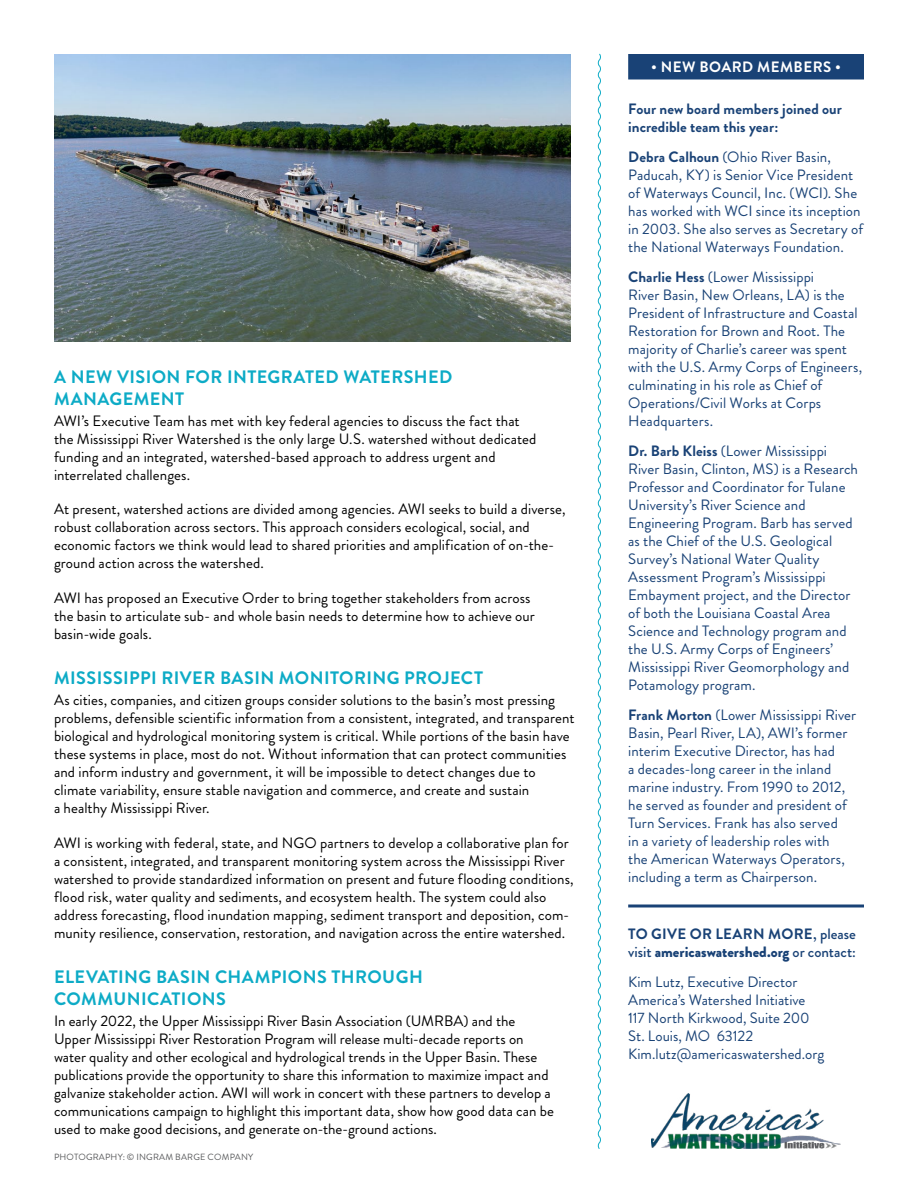
<style>
.page{position:relative;width:918px;height:1188px;background:#fff}
.page>*{position:absolute;margin:0;border:0;box-sizing:border-box;transform-origin:0 0}
.t1{font:700 18px/21.6px "Brandon Grotesque";letter-spacing:.025em;color:#0dabc6}
.t2{font:15px/18px "Brandon Grotesque";letter-spacing:.005em;color:#000}
.t3{font:15px/18px "Brandon Grotesque";letter-spacing:.005em;color:#194276}
.t4{font:500 15px/18px "Brandon Grotesque";color:#194276}
.t5{font:700 15px/18px "Brandon Grotesque";letter-spacing:.005em;color:#194276}
.t6{font:700 15px "Brandon Grotesque";letter-spacing:.03em;color:#fff}
.t7{font:9px "Brandon Grotesque";letter-spacing:.02em;color:#58595b}
.s1{font-weight:700}
.s2{font-weight:900}
</style>
<div class="page">
<img style="left:54px;top:54px;width:517px;height:288px">
<svg style="left:597px;top:53px;width:4px;height:1096px"></svg>
<div style="left:628px;top:54px;width:236px;height:26px;background:#194276"></div>
<svg style="left:628px;top:904px;width:236px;height:4px"></svg>
<img style="left:651px;top:1094px;width:190px;height:55px">
<p class="t1" style="left:54px;top:366px;width:400px">A NEW VISION FOR INTEGRATED WATERSHED<br>MANAGEMENT</p>
<p class="t2" style="left:54px;top:412px;width:484px">AWI’s Executive Team has met with key federal agencies to discuss the fact that the Mississippi River Watershed is the only large U.S. watershed without dedicated funding and an integrated, watershed-based approach to address urgent and interrelated challenges.</p>
<p class="t2" style="left:54px;top:500px;width:513px">At present, watershed actions are divided among agencies. AWI seeks to build a diverse, robust collaboration across sectors. This approach considers ecological, social, and economic factors we think would lead to shared priorities and amplification of on-the&shy;ground action across the watershed.</p>
<p class="t2" style="left:54px;top:589px;width:482px">AWI has proposed an Executive Order to bring together stakeholders from across the basin to articulate sub- and whole basin needs to determine how to achieve our basin-wide goals.</p>
<p class="t1" style="left:54px;top:668px;width:431px">MISSISSIPPI RIVER BASIN MONITORING PROJECT</p>
<p class="t2" style="left:54px;top:691px;width:522px">As cities, companies, and citizen groups consider solutions to the basin’s most pressing problems, defensible scientific information from a consistent, integrated, and transparent biological and hydrological monitoring system is critical. While portions of the basin have these systems in place, most do not. Without information that can protect communities and inform industry and government, it will be impossible to detect changes due to climate variability, ensure stable navigation and commerce, and create and sustain<br>a healthy Mississippi River.</p>
<p class="t2" style="left:54px;top:834px;width:521px">AWI is working with federal, state, and NGO partners to develop a collaborative plan for a consistent, integrated, and transparent monitoring system across the Mississippi River watershed to provide standardized information on present and future flooding conditions, flood risk, water quality and sediments, and ecosystem health. The system could also address forecasting, flood inundation mapping, sediment transport and deposition, com&shy;munity resilience, conservation, restoration, and navigation across the entire watershed.</p>
<p class="t1" style="left:54px;top:967px;width:370px">ELEVATING BASIN CHAMPIONS THROUGH<br>COMMUNICATIONS</p>
<p class="t2" style="left:54px;top:1012px;width:502px">In early 2022, the Upper Mississippi River Basin Association (UMRBA) and the Upper Mississippi River Restoration Program will release multi-decade reports on water quality and other ecological and hydrological trends in the Upper Basin. These publications provide the opportunity to share this information to maximize impact and galvanize stakeholder action. AWI will work in concert with these partners to develop a communications campaign to highlight this important data, show how good data can be used to make good decisions, and generate on-the-ground actions.</p>
<p class="t7" style="left:54px;top:1151px;width:201px">PHOTOGRAPHY: © INGRAM BARGE COMPANY</p>
<p class="t6" style="left:651px;top:56px;width:191px">• NEW BOARD MEMBERS •</p>
<p class="t5" style="left:628px;top:100px;width:215px">Four new board members joined our incredible team this year:</p>
<p class="t3" style="left:628px;top:148px;width:236px"><span class="s1">Debra Calhoun</span> (Ohio River Basin, Paducah, KY) is Senior Vice President of Waterways Council, Inc. (WCI). She has worked with WCI since its inception in 2003. She also serves as Secretary of the National Waterways Foundation.</p>
<p class="t3" style="left:628px;top:268px;width:236px"><span class="s1">Charlie Hess</span> (Lower Mississippi<br>River Basin, New Orleans, LA) is the President of Infrastructure and Coastal Restoration for Brown and Root. The majority of Charlie’s career was spent with the U.S. Army Corps of Engineers, culminating in his role as Chief of Operations/Civil Works at Corps Headquarters.</p>
<p class="t3" style="left:628px;top:442px;width:231px"><span class="s1">Dr. Barb Kleiss</span> (Lower Mississippi River Basin, Clinton, MS) is a Research Professor and Coordinator for Tulane University’s River Science and Engineering Program. Barb has served as the Chief of the U.S. Geological Survey’s National Water Quality Assessment Program’s Mississippi Embayment project, and the Director of both the Louisiana Coastal Area Science and Technology program and the U.S. Army Corps of Engineers’ Mississippi River Geomorphology and Potamology program.</p>
<p class="t3" style="left:628px;top:706px;width:230px"><span class="s1">Frank Morton</span> (Lower Mississippi River Basin, Pearl River, LA), AWI’s former interim Executive Director, has had<br>a decades-long career in the inland marine industry. From 1990 to 2012, he served as founder and president of Turn Services. Frank has also served<br>in a variety of leadership roles with<br>the American Waterways Operators, including a term as Chairperson.</p>
<p class="t4" style="left:628px;top:925px;width:229px"><span class="s1">TO GIVE OR LEARN MORE</span>, please visit <span class="s2">americaswatershed.org</span> or contact:</p>
<p class="t3" style="left:628px;top:973px;width:198px">Kim Lutz, Executive Director<br>America’s Watershed Initiative<br>117 North Kirkwood, Suite 200<br>St. Louis, MO 63122<br>Kim.lutz@americaswatershed.org</p>
</div>
